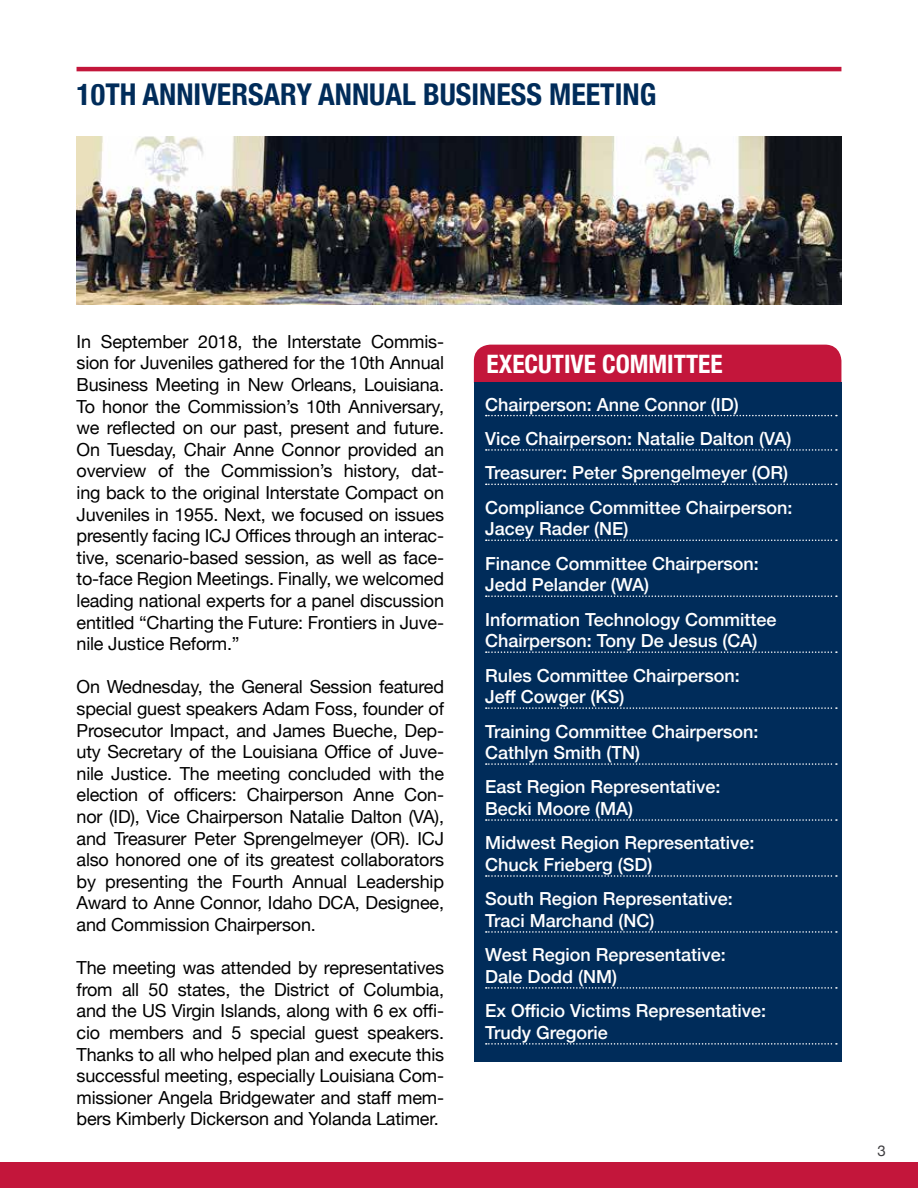
<style>
.page{position:relative;width:918px;height:1188px;background:#fff}
.page>*{position:absolute;margin:0;border:0;box-sizing:border-box;transform-origin:0 0}
.t1{font:700 condensed 30px "Helvetica Neue";color:#002c5a}
.t2{font:700 condensed 25.35px "Helvetica Neue";color:#fff}
.t3{font:18px/21.6px "Helvetica Neue";letter-spacing:-.01em;color:#000;text-align:justify}
.t4{font:500 18px/34.3px "Helvetica Neue";color:#fff}
.t5{font:15px "Helvetica Neue";color:#3e3d40}
</style>
<div class="page">
<div style="left:0;top:1162px;width:918px;height:26px;background:#c3163b"></div>
<div style="left:474px;top:345px;width:367px;height:38px;background:#c3163b"></div>
<hr style="left:77px;top:67px;width:764px;height:4px;background:#c3163b">
<img style="left:77px;top:136px;width:764px;height:169px">
<div style="left:474px;top:383px;width:367px;height:679px;background:#002c5a"></div>
<svg style="left:486px;top:415px;width:351px;height:1px"></svg>
<svg style="left:486px;top:449px;width:351px;height:2px"></svg>
<svg style="left:486px;top:484px;width:351px;height:1px"></svg>
<svg style="left:486px;top:540px;width:351px;height:1px"></svg>
<svg style="left:486px;top:595px;width:351px;height:2px"></svg>
<svg style="left:486px;top:651px;width:351px;height:2px"></svg>
<svg style="left:486px;top:707px;width:351px;height:2px"></svg>
<svg style="left:486px;top:763px;width:351px;height:2px"></svg>
<svg style="left:486px;top:819px;width:351px;height:2px"></svg>
<svg style="left:486px;top:875px;width:351px;height:2px"></svg>
<svg style="left:486px;top:931px;width:351px;height:2px"></svg>
<svg style="left:486px;top:987px;width:351px;height:2px"></svg>
<svg style="left:486px;top:1043px;width:351px;height:2px"></svg>
<h1 class="t1" style="left:77px;top:70px;width:581px">10TH ANNIVERSARY ANNUAL BUSINESS MEETING</h1>
<p class="t3" style="left:77px;top:332px;width:369px">In September 2018, the Interstate Commis&shy;sion for Juveniles gathered for the 10th Annual Business Meeting in New Orleans, Louisiana.<br>To honor the Commission’s 10th Anniversary, we reflected on our past, present and future.<br>On Tuesday, Chair Anne Connor provided an overview of the Commission’s history, dat&shy;ing back to the original Interstate Compact on Juveniles in 1955. Next, we focused on issues presently facing ICJ Offices through an interac&shy;tive, scenario-based session, as well as face&shy;to-face Region Meetings. Finally, we welcomed leading national experts for a panel discussion entitled “Charting the Future: Frontiers in Juve&shy;nile Justice Reform.”</p>
<p class="t3" style="left:77px;top:677px;width:369px">On Wednesday, the General Session featured special guest speakers Adam Foss, founder of Prosecutor Impact, and James Bueche, Dep&shy;uty Secretary of the Louisiana Office of Juve&shy;nile Justice. The meeting concluded with the election of officers: Chairperson Anne Con&shy;nor (ID), Vice Chairperson Natalie Dalton (VA), and Treasurer Peter Sprengelmeyer (OR). ICJ also honored one of its greatest collaborators by presenting the Fourth Annual Leadership Award to Anne Connor, Idaho DCA, Designee, and Commission Chairperson.</p>
<p class="t3" style="left:77px;top:958px;width:369px">The meeting was attended by representatives from all 50 states, the District of Columbia, and the US Virgin Islands, along with 6 ex offi&shy;cio members and 5 special guest speakers.<br>Thanks to all who helped plan and execute this successful meeting, especially Louisiana Com&shy;missioner Angela Bridgewater and staff mem&shy;bers Kimberly Dickerson and Yolanda Latimer.</p>
<h2 class="t2" style="left:487px;top:343px;width:237px">EXECUTIVE COMMITTEE</h2>
<p class="t4" style="left:485px;top:386px;width:309px">Chairperson: Anne Connor (ID)<br>Vice Chairperson: Natalie Dalton (VA)<br>Treasurer: Peter Sprengelmeyer (OR)<br>Compliance Committee Chairperson:</p>
<p class="t4" style="left:485px;top:510px;width:275px">Jacey Rader (NE)<br>Finance Committee Chairperson:</p>
<p class="t4" style="left:485px;top:566px;width:293px">Jedd Pelander (WA)<br>Information Technology Committee</p>
<p class="t4" style="left:485px;top:622px;width:274px">Chairperson: Tony De Jesus (CA)<br>Rules Committee Chairperson:</p>
<p class="t4" style="left:485px;top:678px;width:275px">Jeff Cowger (KS)<br>Training Committee Chairperson:</p>
<p class="t4" style="left:485px;top:734px;width:237px">Cathlyn Smith (TN)<br>East Region Representative:</p>
<p class="t4" style="left:485px;top:790px;width:271px">Becki Moore (MA)<br>Midwest Region Representative:</p>
<p class="t4" style="left:485px;top:846px;width:249px">Chuck Frieberg (SD)<br>South Region Representative:</p>
<p class="t4" style="left:485px;top:902px;width:242px">Traci Marchand (NC)<br>West Region Representative:</p>
<p class="t4" style="left:485px;top:958px;width:282px">Dale Dodd (NM)<br>Ex Officio Victims Representative:</p>
<p class="t4" style="left:485px;top:1014px;width:124px">Trudy Gregorie</p>
<p class="t5" style="left:878px;top:1140px;width:10px">3</p>
</div>
